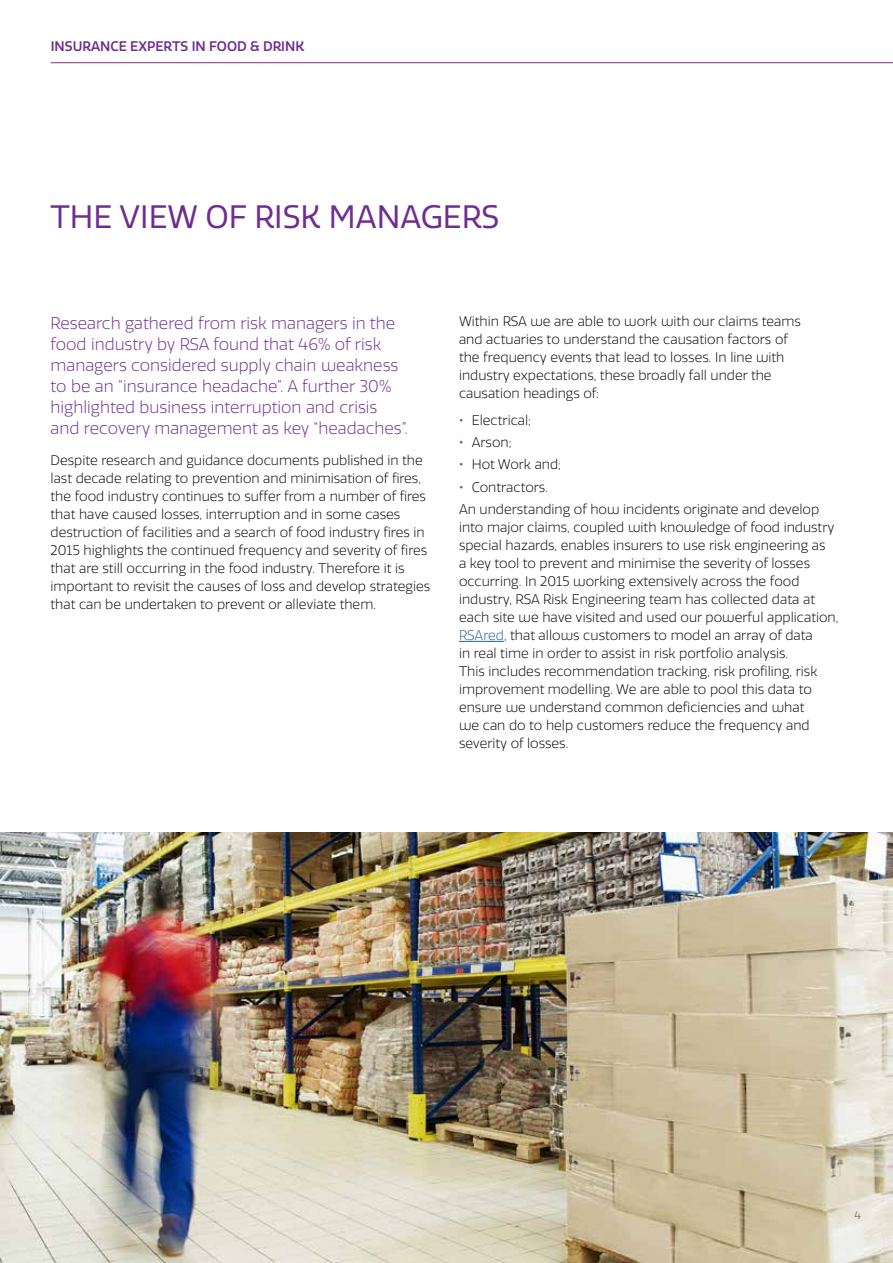
<style>
.page{position:relative;width:893px;height:1263px;background:#fff}
.page>*{position:absolute;margin:0;border:0;box-sizing:border-box;transform-origin:0 0}
.t1{font:31.5px "RSA Sans";color:#6f2c91}
.t2{font:300 16.5px/21px "RSA Sans";color:#6f2c91}
.t3{font:300 13.5px/18px "RSA Sans";color:#000}
.t4{font:500 13.5px "RSA Sans";color:#6f2c91}
.t5{font:10.5px "RSA Sans";color:#80777e}
.s1{font-weight:500;color:#6f2c91}
.s2{color:#215e9e}
</style>
<div class="page">
<hr style="left:459px;top:641px;width:45px;height:1px;background:#215e9e">
<img style="left:0;top:832px;width:893px;height:431px">
<hr style="left:51px;top:62px;width:842px;height:1px;background:#92278f">
<p class="t4" style="left:51px;top:38px;width:255px">INSURANCE EXPERTS IN FOOD &amp; DRINK</p>
<h1 class="t1" style="left:51px;top:198px;width:450px">THE VIEW OF RISK MANAGERS</h1>
<p class="t2" style="left:51px;top:313px;width:359px">Research gathered from risk managers in the food industry by RSA found that 46% of risk managers considered supply chain weakness to be an “insurance headache”. A further 30% highlighted business interruption and crisis and recovery management as key “headaches”.</p>
<p class="t3" style="left:51px;top:451px;width:381px">Despite research and guidance documents published in the last decade relating to prevention and minimisation of fires, the food industry continues to suffer from a number of fires that have caused losses, interruption and in some cases destruction of facilities and a search of food industry fires in 2015 highlights the continued frequency and severity of fires that are still occurring in the food industry. Therefore it is important to revisit the causes of loss and develop strategies that can be undertaken to prevent or alleviate them.</p>
<p class="t3" style="left:459px;top:313px;width:343px">Within RSA we are able to work with our claims teams and actuaries to understand the causation factors of the frequency events that lead to losses. In line with industry expectations, these broadly fall under the causation headings of:</p>
<p class="t3" style="left:459px;top:411px;width:73px"><span class="s1">•</span> Electrical;</p>
<p class="t3" style="left:459px;top:434px;width:54px"><span class="s1">•</span> Arson;</p>
<p class="t3" style="left:459px;top:456px;width:104px"><span class="s1">•</span> Hot Work and;</p>
<p class="t3" style="left:459px;top:476px;width:362px;line-height:22.2px"><span class="s1">•</span> Contractors.<br>An understanding of how incidents originate and develop</p>
<p class="t3" style="left:459px;top:518px;width:381px">into major claims, coupled with knowledge of food industry special hazards, enables insurers to use risk engineering as<br>a key tool to prevent and minimise the severity of losses occurring. In 2015 working extensively across the food industry, RSA Risk Engineering team has collected data at each site we have visited and used our powerful application, <span class="s2">RSAred</span>, that allows customers to model an array of data<br>in real time in order to assist in risk portfolio analysis.<br>This includes recommendation tracking, risk profiling, risk improvement modelling. We are able to pool this data to ensure we understand common deficiencies and what<br>we can do to help customers reduce the frequency and severity of losses.</p>
<p class="t5" style="left:854px;top:1209px;width:8px">4</p>
</div>
